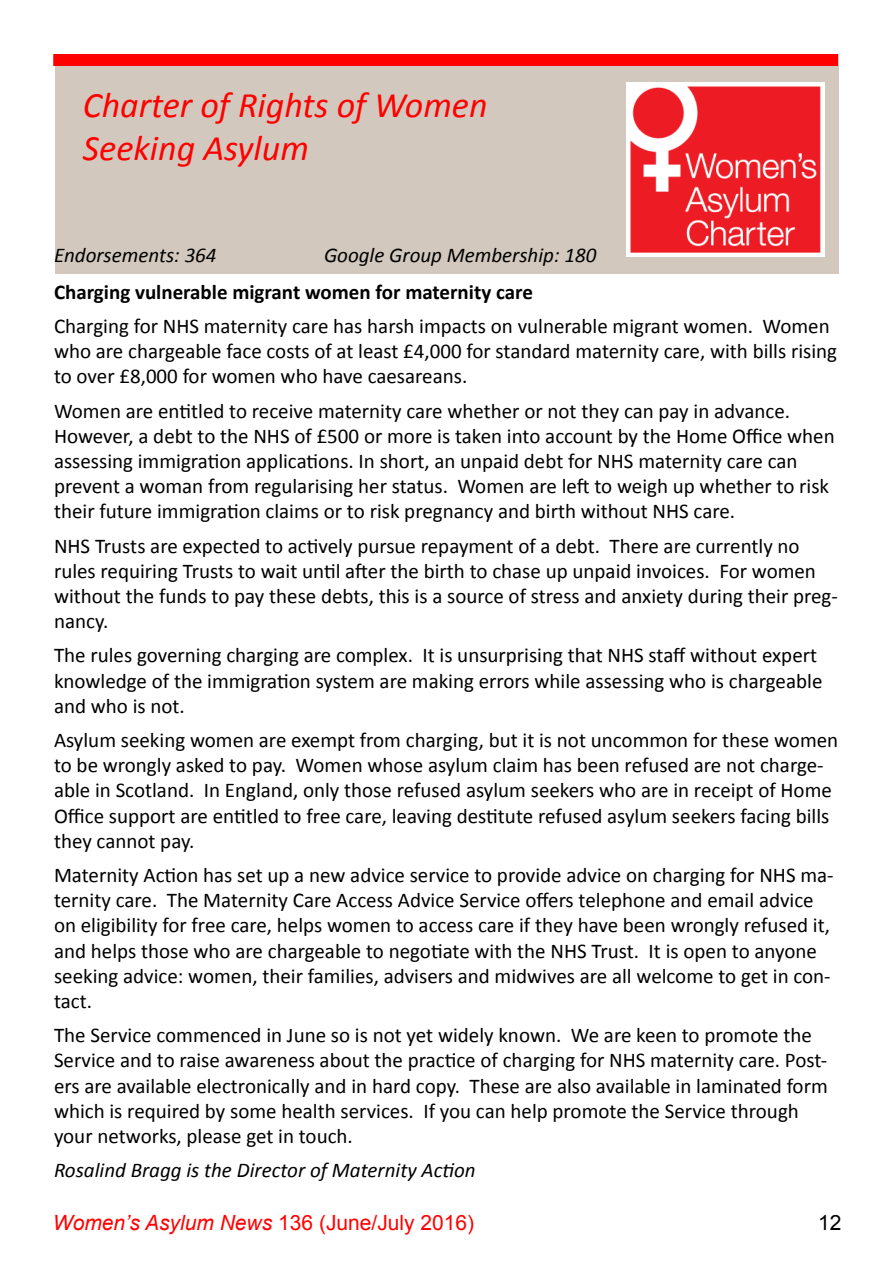
<style>
.page{position:relative;width:893px;height:1263px;background:#fff}
.page>*{position:absolute;margin:0;border:0;box-sizing:border-box;transform-origin:0 0}
.Body_text{font:italic 36px/43.2px "Calibri";color:#f00}
.Body_text-2{font:21px/25.2px "Calibri";color:#000}
.Body_text-3{font:italic 21px "Calibri";color:#000}
.Body_text-4{font:700 21px "Calibri";color:#000}
.t1{font:21px "Arial";color:#f00}
.t2{font:21px "Arial";color:#000}
.s1{font-style:italic}
</style>
<div class="page">
<div style="left:53px;top:54px;width:785px;height:12px;background:#f00"></div>
<div style="left:56px;top:66px;width:783px;height:207px;background:#d2c8bd"></div>
<img style="left:627px;top:83px;width:197px;height:173px">
<p class="Body_text" style="left:83px;top:82px;width:406px">Charter of Rights of Women<br>Seeking Asylum</p>
<p class="Body_text-3" style="left:54px;top:240px;width:164px">Endorsements: 364</p>
<p class="Body_text-3" style="left:324px;top:240px;width:274px">Google Group Membership: 180</p>
<p class="Body_text-4" style="left:54px;top:277px;width:480px">Charging vulnerable migrant women for maternity care</p>
<p class="Body_text-2" style="left:54px;top:313px;width:785px">Charging for NHS maternity care has harsh impacts on vulnerable migrant women. Women who are chargeable face costs of at least £4,000 for standard maternity care, with bills rising to over £8,000 for women who have caesareans.</p>
<p class="Body_text-2" style="left:54px;top:397px;width:782px">Women are entitled to receive maternity care whether or not they can pay in advance.<br>However, a debt to the NHS of £500 or more is taken into account by the Home Office when assessing immigration applications. In short, an unpaid debt for NHS maternity care can prevent a woman from regularising her status. Women are left to weigh up whether to risk their future immigration claims or to risk pregnancy and birth without NHS care.</p>
<p class="Body_text-2" style="left:54px;top:532px;width:785px">NHS Trusts are expected to actively pursue repayment of a debt. There are currently no rules requiring Trusts to wait until after the birth to chase up unpaid invoices. For women without the funds to pay these debts, this is a source of stress and anxiety during their preg&shy;nancy.</p>
<p class="Body_text-2" style="left:54px;top:642px;width:770px">The rules governing charging are complex. It is unsurprising that NHS staff without expert knowledge of the immigration system are making errors while assessing who is chargeable and who is not.</p>
<p class="Body_text-2" style="left:54px;top:727px;width:786px">Asylum seeking women are exempt from charging, but it is not uncommon for these women to be wrongly asked to pay. Women whose asylum claim has been refused are not charge&shy;able in Scotland. In England, only those refused asylum seekers who are in receipt of Home Office support are entitled to free care, leaving destitute refused asylum seekers facing bills they cannot pay.</p>
<p class="Body_text-2" style="left:54px;top:862px;width:781px">Maternity Action has set up a new advice service to provide advice on charging for NHS ma&shy;ternity care. The Maternity Care Access Advice Service offers telephone and email advice on eligibility for free care, helps women to access care if they have been wrongly refused it, and helps those who are chargeable to negotiate with the NHS Trust. It is open to anyone seeking advice: women, their families, advisers and midwives are all welcome to get in con&shy;tact.</p>
<p class="Body_text-2" style="left:54px;top:1022px;width:775px">The Service commenced in June so is not yet widely known. We are keen to promote the Service and to raise awareness about the practice of charging for NHS maternity care. Post&shy;ers are available electronically and in hard copy. These are also available in laminated form which is required by some health services. If you can help promote the Service through your networks, please get in touch.</p>
<p class="Body_text-3" style="left:54px;top:1156px;width:423px">Rosalind Bragg is the Director of Maternity Action</p>
<p class="t1" style="left:53px;top:1208px;width:423px"><span class="s1">Women’s Asylum News</span> 136 (June/July 2016)</p>
<p class="t2" style="left:818px;top:1208px;width:25px">12</p>
</div>
